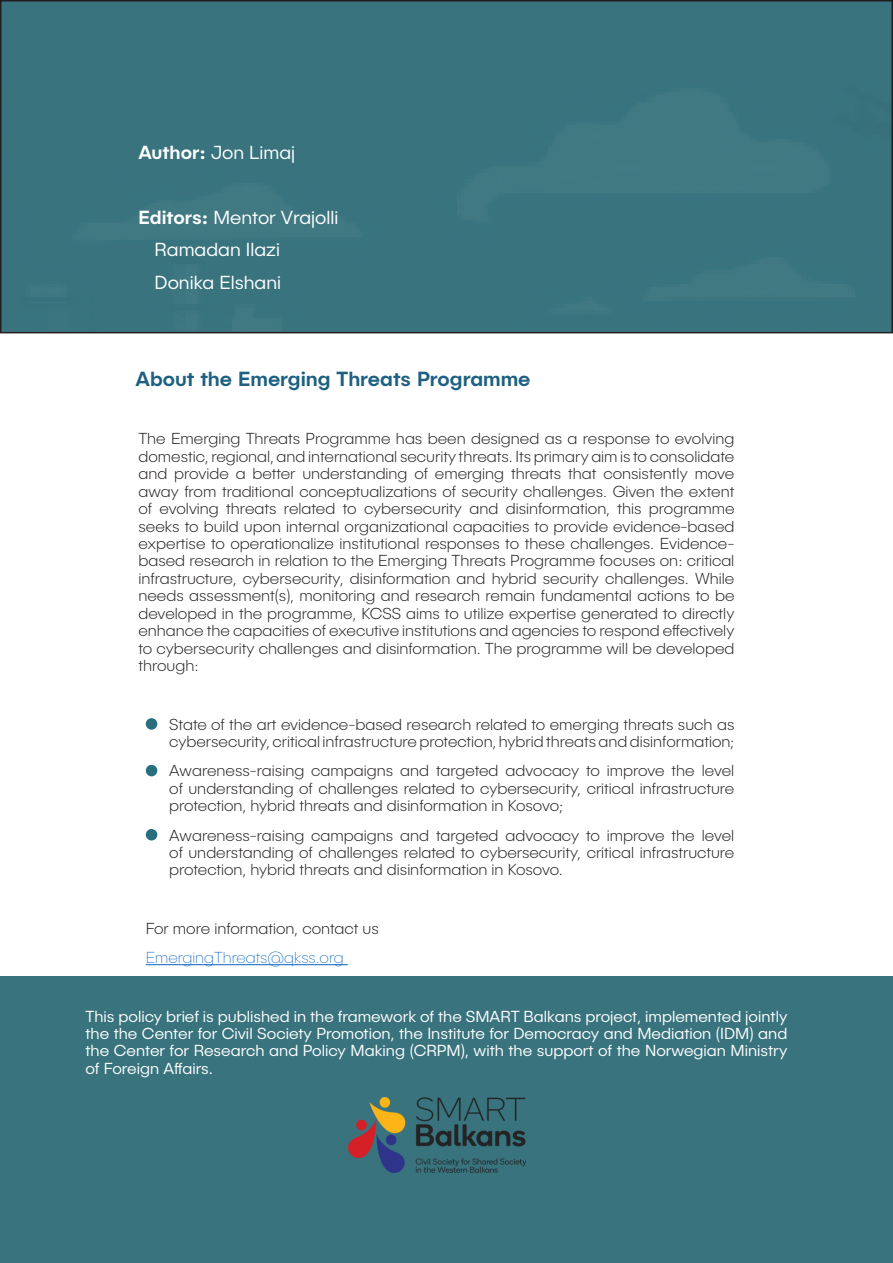
<style>
.page{position:relative;width:893px;height:1263px;background:#fff}
.page>*{position:absolute;margin:0;border:0;box-sizing:border-box;transform-origin:0 0}
.t1{font:500 20.55px "Publica Sans";color:#1d6081}
.t2{font:300 19.05px "Publica Sans";color:#fff}
.t3{font:200 16.2px/17.4px "Publica Sans";color:#231f20;text-align:justify}
.t4{font:300 16.2px/17.4px "Publica Sans";color:#fff;text-align:justify}
.t5{font:100 16.2px "Publica Sans";color:#0563c1}
.s1{font-weight:500}
</style>
<div class="page">
<div style="left:0;top:976px;width:893px;height:287px;background:#38737e"></div>
<img style="left:3px;top:3px;width:887px;height:327px">
<div style="left:0;top:0;width:893px;height:333px;border:2px solid #231f20"></div>
<hr style="left:146px;top:964px;width:202px;height:1px;background:#0563c1">
<div style="left:146px;top:718px;width:11px;height:12px;background:#276e7f;border-radius:50%"></div>
<div style="left:146px;top:765px;width:11px;height:11px;background:#276e7f;border-radius:50%"></div>
<div style="left:146px;top:829px;width:11px;height:11px;background:#276e7f;border-radius:50%"></div>
<img style="left:349px;top:1098px;width:176px;height:75px">
<p class="t2" style="left:138px;top:141px;width:158px"><span class="s1">Author:</span> Jon Limaj</p>
<p class="t2" style="left:138px;top:206px;width:201px"><span class="s1">Editors:</span> Mentor Vrajolli</p>
<p class="t2" style="left:155px;top:238px;width:127px">Ramadan Ilazi</p>
<p class="t2" style="left:155px;top:270px;width:128px">Donika Elshani</p>
<p class="t1" style="left:135px;top:365px;width:397px">About the Emerging Threats Programme</p>
<p class="t3" style="left:138px;top:430px;width:597px">The Emerging Threats Programme has been designed as a response to evolving domestic, regional, and international security threats. Its primary aim is to consolidate and provide a better understanding of emerging threats that consistently move away from traditional conceptualizations of security challenges. Given the extent of evolving threats related to cybersecurity and disinformation, this programme seeks to build upon internal organizational capacities to provide evidence-based expertise to operationalize institutional responses to these challenges. Evidence&shy;based research in relation to the Emerging Threats Programme focuses on: critical infrastructure, cybersecurity, disinformation and hybrid security challenges. While needs assessment(s), monitoring and research remain fundamental actions to be developed in the programme, KCSS aims to utilize expertise generated to directly enhance the capacities of executive institutions and agencies to respond effectively to cybersecurity challenges and disinformation. The programme will be developed through:</p>
<p class="t3" style="left:169px;top:715px;width:567px">State of the art evidence-based research related to emerging threats such as cybersecurity, critical infrastructure protection, hybrid threats and disinformation;</p>
<p class="t3" style="left:169px;top:762px;width:567px">Awareness-raising campaigns and targeted advocacy to improve the level of understanding of challenges related to cybersecurity, critical infrastructure protection, hybrid threats and disinformation in Kosovo;</p>
<p class="t3" style="left:169px;top:826px;width:567px">Awareness-raising campaigns and targeted advocacy to improve the level of understanding of challenges related to cybersecurity, critical infrastructure protection, hybrid threats and disinformation in Kosovo.</p>
<p class="t3" style="left:146px;top:919px;width:234px">For more information, contact us</p>
<p class="t5" style="left:146px;top:948px;width:199px">EmergingThreats@qkss.org</p>
<p class="t4" style="left:86px;top:1007px;width:703px">This policy brief is published in the framework of the SMART Balkans project, implemented jointly the the Center for Civil Society Promotion, the Institute for Democracy and Mediation (IDM) and the Center for Research and Policy Making (CRPM), with the support of the Norwegian Ministry of Foreign Affairs.</p>
</div>
